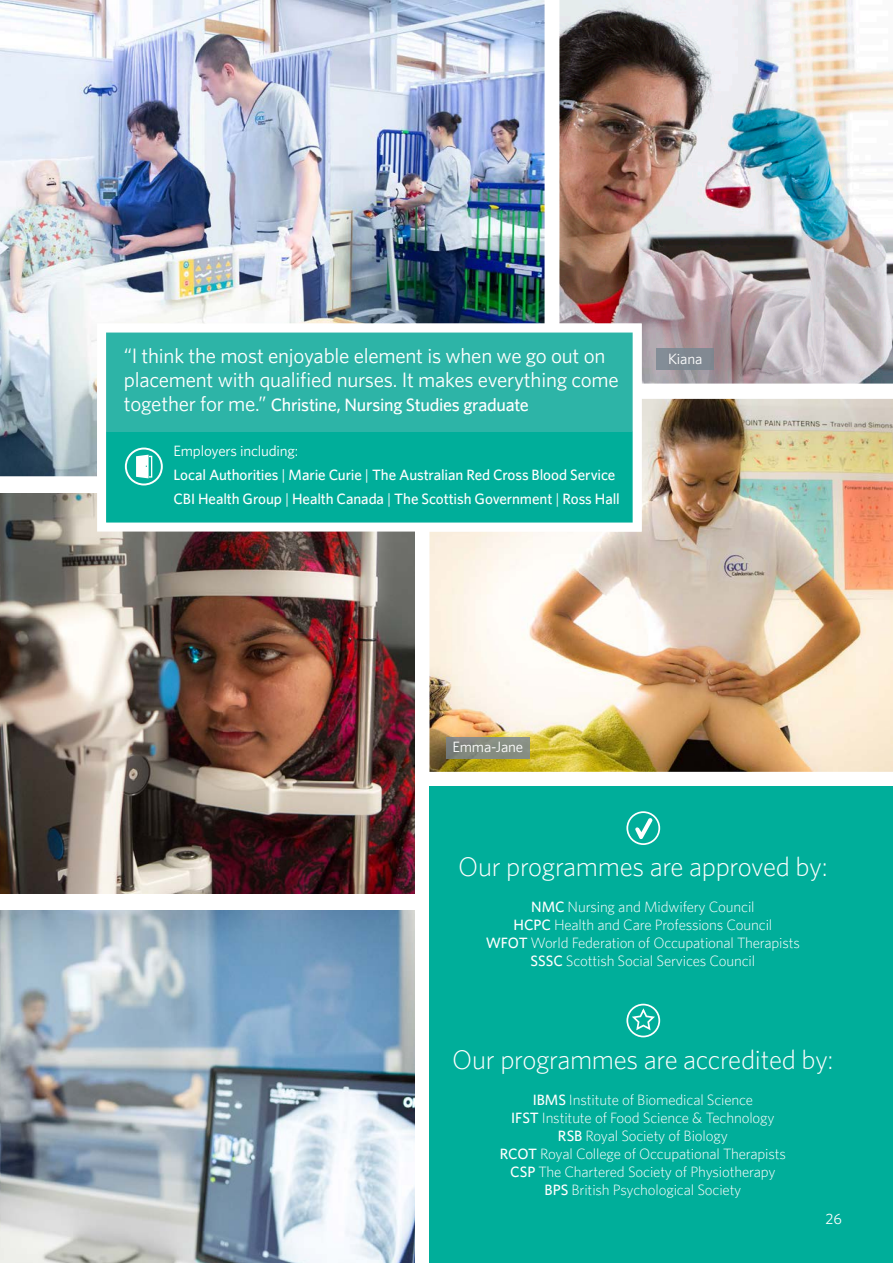
<style>
.page{position:relative;width:893px;height:1263px;background:#fff}
.page>*{position:absolute;margin:0;border:0;box-sizing:border-box;transform-origin:0 0}
.t1{font:300 27px "Whitney";letter-spacing:-.01em;color:#fff}
.t2{font:21px/24px "Whitney";letter-spacing:-.01em;color:#fff}
.t3{font:500 18px "Whitney";letter-spacing:-.015em;color:#fff}
.t4{font:300 15px/18px "Whitney";letter-spacing:-.01em;color:#fff;text-align:center}
.t5{font:500 15px/24px "Whitney";letter-spacing:-.005em;color:#fff}
.t6{font:15px "Whitney";letter-spacing:-.01em;color:#fff}
.s1{font-weight:400;font-size:21px}
.s2{font-weight:400}
.s3{font-weight:500}
</style>
<div class="page">
<img style="left:429px;top:399px;width:464px;height:373px">
<div style="left:429px;top:787px;width:464px;height:476px;background:#00ae9a"></div>
<img style="left:1px;top:910px;width:414px;height:353px">
<img style="left:0;top:910px;width:1px;height:353px">
<img style="left:0;top:0;width:545px;height:476px">
<img style="left:1px;top:493px;width:414px;height:400px">
<img style="left:0;top:493px;width:1px;height:400px">
<img style="left:559px;top:0;width:334px;height:384px">
<svg style="left:626px;top:1004px;width:35px;height:33px"></svg>
<svg style="left:626px;top:811px;width:34px;height:34px"></svg>
<img style="left:446px;top:737px;width:83px;height:21px">
<img style="left:656px;top:348px;width:58px;height:22px">
<svg style="left:97px;top:324px;width:545px;height:207px;fill:#00ae9a"></svg>
<div style="left:104px;top:330px;width:534px;height:102px;background:#2db4a7"></div>
<svg style="left:123px;top:448px;width:40px;height:37px"></svg>
<h2 class="t2" style="left:124px;top:343px;width:496px">“I think the most enjoyable element is when we go out on placement with qualified nurses. It makes everything come</h2>
<p class="t3" style="left:124px;top:393px;width:407px"><span class="s1">together for me.”</span> Christine, Nursing Studies graduate</p>
<p class="t5" style="left:173px;top:439px;width:448px"><span class="s2">Employers including:<br></span>Local Authorities <span class="s2">|</span> Marie Curie <span class="s2">|</span> The Australian Red Cross Blood Service<br>CBI Health Group <span class="s2">|</span> Health Canada <span class="s2">|</span> The Scottish Government <span class="s2">|</span> Ross Hall</p>
<p class="t6" style="left:668px;top:348px;width:36px">Kiana</p>
<p class="t6" style="left:452px;top:737px;width:72px">Emma-Jane</p>
<h1 class="t1" style="left:458px;top:849px;width:371px">Our programmes are approved by:</h1>
<p class="t4" style="left:486px;top:898px;width:316px"><span class="s3">NMC</span> Nursing and Midwifery Council<br><span class="s3">HCPC</span> Health and Care Professions Council<br><span class="s3">WFOT</span> World Federation of Occupational Therapists <span class="s3">SSSC</span> Scottish Social Services Council</p>
<h1 class="t1" style="left:452px;top:1041px;width:383px">Our programmes are accredited by:</h1>
<p class="t4" style="left:500px;top:1090px;width:288px"><span class="s3">IBMS</span> Institute of Biomedical Science<br><span class="s3">IFST</span> Institute of Food Science &amp; Technology <span class="s3">RSB</span> Royal Society of Biology<br><span class="s3">RCOT</span> Royal College of Occupational Therapists <span class="s3">CSP</span> The Chartered Society of Physiotherapy <span class="s3">BPS</span> British Psychological Society</p>
<p class="t6" style="left:825px;top:1209px;width:18px">26</p>
</div>
